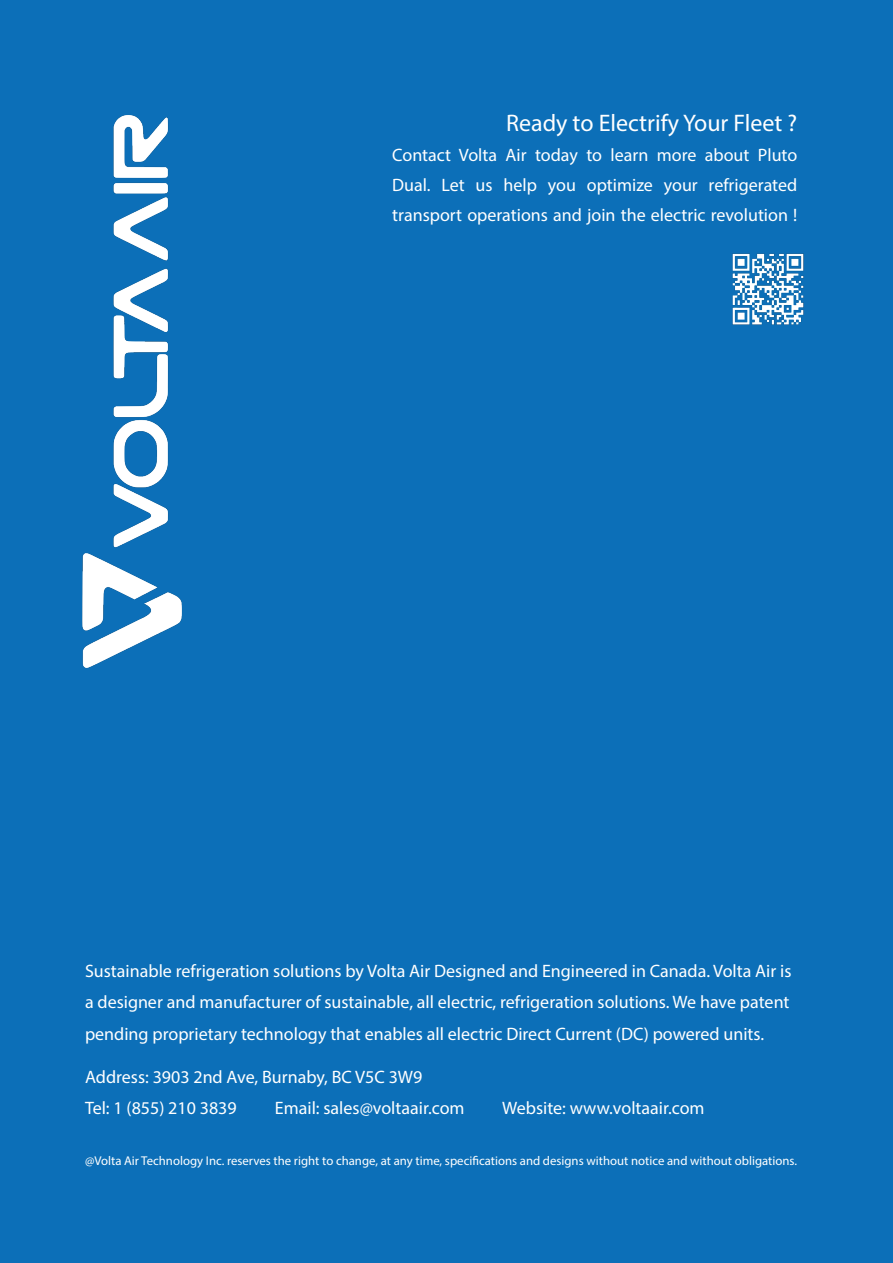
<style>
.page{position:relative;width:893px;height:1263px;background:#0c6fb8}
.page>*{position:absolute;margin:0;border:0;box-sizing:border-box;transform-origin:0 0}
.t1{font:24px "Myriad Pro";color:#fff}
.t2{font:18px/31.5px "Myriad Pro";color:#fff;text-align:justify}
.t3{font:12.75px "Myriad Pro";color:#fff}
</style>
<div class="page">
<img style="left:82px;top:115px;width:100px;height:553px">
<img style="left:732px;top:253px;width:72px;height:72px">
<p class="t1" style="left:506px;top:108px;width:293px">Ready to Electrify Your Fleet ?</p>
<p class="t2" style="left:392px;top:140px;width:407px;line-height:30px">Contact Volta Air today to learn more about Pluto Dual. Let us help you optimize your refrigerated transport operations and join the electric revolution !</p>
<p class="t2" style="left:85px;top:955px;width:708px">Sustainable refrigeration solutions by Volta Air Designed and Engineered in Canada. Volta Air is a designer and manufacturer of sustainable, all electric, refrigeration solutions. We have patent pending proprietary technology that enables all electric Direct Current (DC) powered units.</p>
<p class="t2" style="left:85px;top:1061px;width:339px">Address: 3903 2nd Ave, Burnaby, BC V5C 3W9</p>
<p class="t2" style="left:85px;top:1092px;width:153px">Tel: 1 (855) 210 3839</p>
<p class="t2" style="left:275px;top:1092px;width:191px">Email: sales@voltaair.com</p>
<p class="t2" style="left:502px;top:1092px;width:204px">Website: www.voltaair.com</p>
<p class="t3" style="left:85px;top:1153px;width:714px">@Volta Air Technology Inc. reserves the right to change, at any time, specifications and designs without notice and without obligations.</p>
</div>
